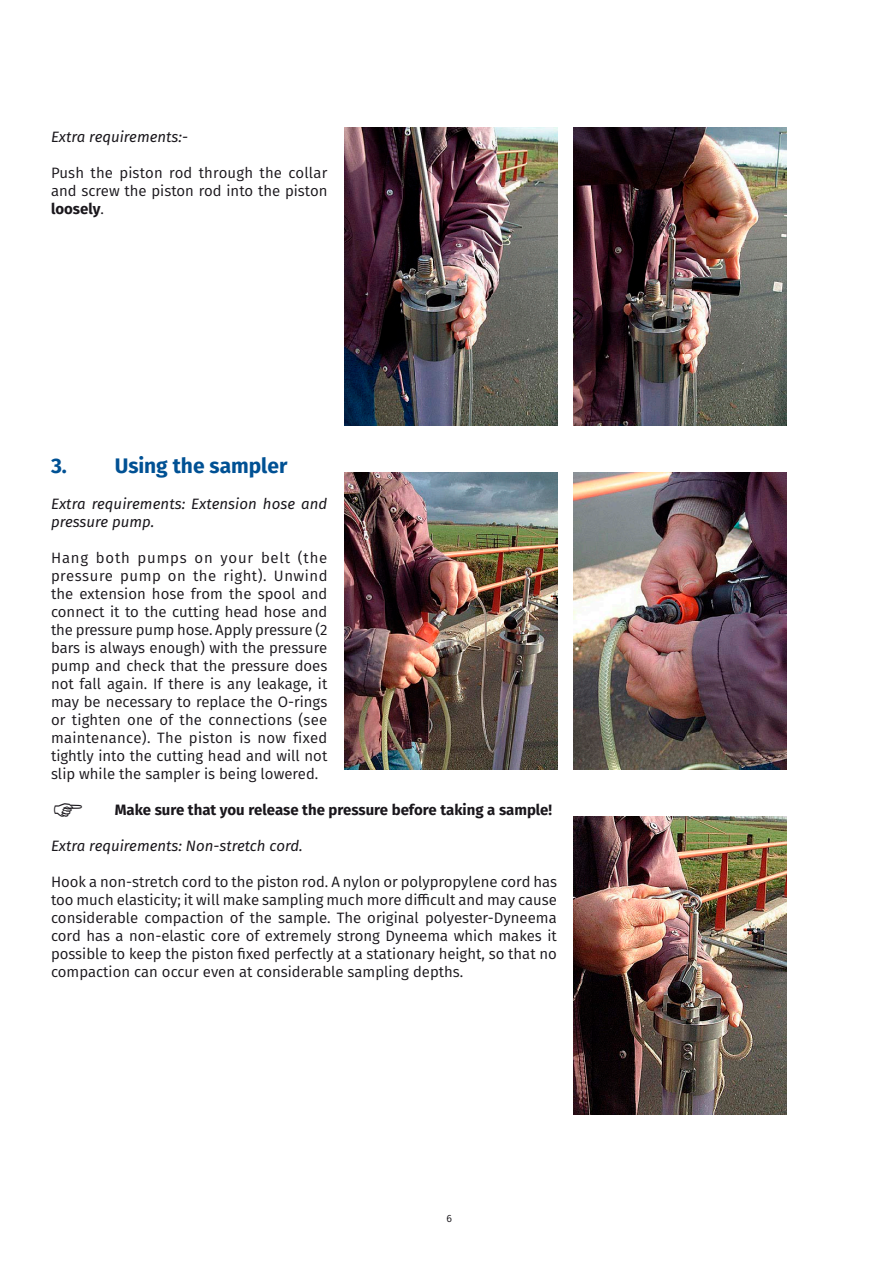
<style>
.page{position:relative;width:893px;height:1263px;background:#fff}
.page>*{position:absolute;margin:0;border:0;box-sizing:border-box;transform-origin:0 0}
.hoofdstuk{font:700 21px "Fira Sans";color:#005194}
.Hoofdtekst{font:15px/18px "Fira Sans";color:#1a171c;text-align:justify}
.Hoofdtekst-2{font:italic 15px/18px "Fira Sans";color:#1a171c}
.Inspring_Vet{font:700 15px "Fira Sans";color:#1a171c}
.t1{font:10.5px "Fira Sans";color:#1a171c}
.s1{font-weight:700}
</style>
<div class="page">
<img style="left:344px;top:128px;width:213px;height:297px">
<img style="left:574px;top:128px;width:213px;height:297px">
<img style="left:344px;top:472px;width:213px;height:298px">
<img style="left:574px;top:472px;width:213px;height:298px">
<img style="left:574px;top:817px;width:213px;height:297px">
<p class="Hoofdtekst-2" style="left:51px;top:127px;width:138px">Extra requirements:-</p>
<p class="Hoofdtekst" style="left:51px;top:163px;width:278px">Push the piston rod through the collar and screw the piston rod into the piston <span class="s1">loosely</span>.</p>
<p class="hoofdstuk" style="left:51px;top:448px;width:238px">3. Using the sampler</p>
<p class="Hoofdtekst-2" style="left:51px;top:494px;width:278px">Extra requirements: Extension hose and pressure pump.</p>
<p class="Hoofdtekst" style="left:51px;top:548px;width:278px">Hang both pumps on your belt (the pressure pump on the right). Unwind the extension hose from the spool and connect it to the cutting head hose and the pressure pump hose. Apply pressure (2 bars is always enough) with the pressure pump and check that the pressure does not fall again. If there is any leakage, it may be necessary to replace the O-rings or tighten one of the connections (see maintenance). The piston is now fixed tightly into the cutting head and will not slip while the sampler is being lowered.</p>
<p class="Inspring_Vet" style="left:115px;top:797px;width:439px">Make sure that you release the pressure before taking a sample!</p>
<p class="Hoofdtekst-2" style="left:51px;top:836px;width:253px">Extra requirements: Non-stretch cord.</p>
<p class="Hoofdtekst" style="left:51px;top:872px;width:508px">Hook a non-stretch cord to the piston rod. A nylon or polypropylene cord has too much elasticity; it will make sampling much more difficult and may cause considerable compaction of the sample. The original polyester-Dyneema cord has a non-elastic core of extremely strong Dyneema which makes it possible to keep the piston fixed perfectly at a stationary height, so that no compaction can occur even at considerable sampling depths.</p>
<p class="t1" style="left:446px;top:1210px;width:7px">6</p>
</div>
